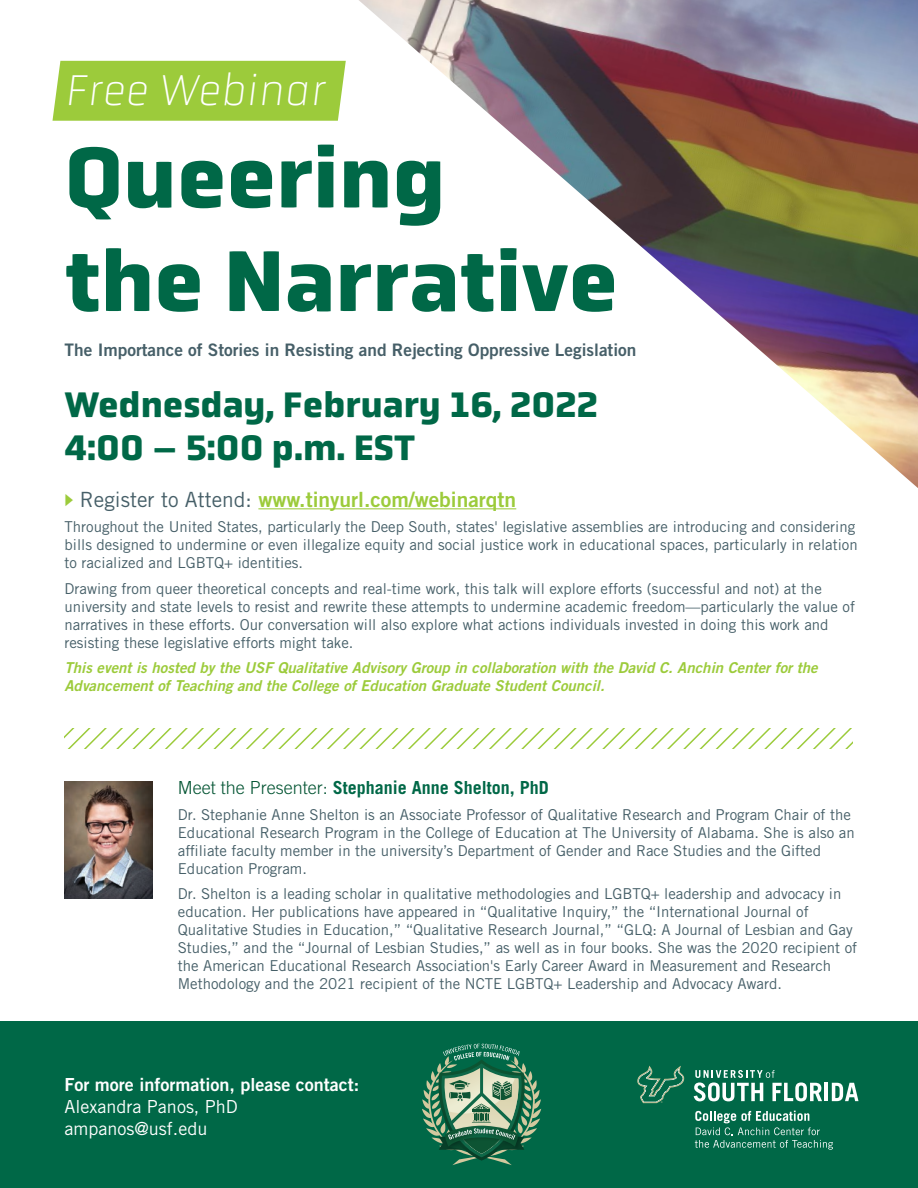
<style>
.page{position:relative;width:918px;height:1188px;background:#fff}
.page>*{position:absolute;margin:0;border:0;box-sizing:border-box;transform-origin:0 0}
.t1{font:700 87px/103.5px "Obvia";color:#006847}
.t2{font:italic 100 45px "Obvia";color:#fff}
.t3{font:700 36px/43.2px "Obvia";color:#006847}
.t4{font:21px "Trade Gothic LT Std Bd 2";color:#9ccb3b}
.t5{font:700 18px "Trade Gothic LT Std";color:#006847}
.t6{font:18px "Trade Gothic LT Std Bd 2";color:#fff}
.t7{font:18px/21.6px "Trade Gothic LT Std";color:#fff}
.t8{font:17.25px "Trade Gothic LT Std Bd 2";color:#465f68}
.t9{font:15px/18px "Trade Gothic LT Std";color:#465f68}
.t10{font:15px/18px "Trade Gothic LT Std Bd 2 Obl";color:#9ccb3b}
.s1{font-family:"Trade Gothic LT Std";color:#465f68}
.s2{font-weight:300;color:#005331}
</style>
<div class="page">
<div style="left:53px;top:61px;width:293px;height:60px;background:#9ccb3b"></div>
<hr style="left:258px;top:508px;width:258px;height:1px;background:#9ccb3b">
<img style="left:64px;top:781px;width:88px;height:117px">
<div style="left:0;top:1021px;width:918px;height:167px;background:#006847"></div>
<svg style="left:637px;top:1066px;width:47px;height:37px"></svg>
<svg style="left:694px;top:1070px;width:128px;height:31px"></svg>
<hr style="left:825px;top:1083px;width:3px;height:18px;background:#fff">
<svg style="left:832px;top:1083px;width:27px;height:18px"></svg>
<svg style="left:695px;top:1111px;width:138px;height:39px"></svg>
<img style="left:359px;top:0;width:559px;height:488px">
<svg style="left:64px;top:728px;width:788px;height:20px"></svg>
<svg style="left:422px;top:1044px;width:119px;height:121px"></svg>
<h2 class="t2" style="left:65px;top:65px;width:261px">Free Webinar</h2>
<h1 class="t1" style="left:65px;top:126px;width:555px">Queering<br>the Narrative</h1>
<p class="t8" style="left:65px;top:339px;width:573px">The Importance of Stories in Resisting and Rejecting Oppressive Legislation</p>
<h3 class="t3" style="left:64px;top:383px;width:535px">Wednesday, February 16, 2022<br>4:00 – 5:00 p.m. EST</h3>
<h3 class="t4" style="left:80px;top:486px;width:438px"><span class="s1">Register to Attend:</span> www.tinyurl.com/webinarqtn</h3>
<p class="t9" style="left:64px;top:518px;width:795px">Throughout the United States, particularly the Deep South, states' legislative assemblies are introducing and considering bills designed to undermine or even illegalize equity and social justice work in educational spaces, particularly in relation to racialized and LGBTQ+ identities.</p>
<p class="t9" style="left:64px;top:579px;width:792px">Drawing from queer theoretical concepts and real-time work, this talk will explore efforts (successful and not) at the university and state levels to resist and rewrite these attempts to undermine academic freedom—particularly the value of narratives in these efforts. Our conversation will also explore what actions individuals invested in doing this work and resisting these legislative efforts might take.</p>
<p class="t10" style="left:64px;top:659px;width:755px">This event is hosted by the USF Qualitative Advisory Group in collaboration with the David C. Anchin Center for the<br>Advancement of Teaching and the College of Education Graduate Student Council.</p>
<p class="t5" style="left:178px;top:777px;width:373px"><span class="s2">Meet the Presenter:</span> Stephanie Anne Shelton, PhD</p>
<p class="t9" style="left:178px;top:805px;width:678px">Dr. Stephanie Anne Shelton is an Associate Professor of Qualitative Research and Program Chair of the Educational Research Program in the College of Education at The University of Alabama. She is also an affiliate faculty member in the university’s Department of Gender and Race Studies and the Gifted Education Program.</p>
<p class="t9" style="left:178px;top:885px;width:681px">Dr. Shelton is a leading scholar in qualitative methodologies and LGBTQ+ leadership and advocacy in education. Her publications have appeared in “Qualitative Inquiry,” the “International Journal of Qualitative Studies in Education,” “Qualitative Research Journal,” “GLQ: A Journal of Lesbian and Gay Studies,” and the “Journal of Lesbian Studies,” as well as in four books. She was the 2020 recipient of the American Educational Research Association's Early Career Award in Measurement and Research Methodology and the 2021 recipient of the NCTE LGBTQ+ Leadership and Advocacy Award.</p>
<p class="t6" style="left:64px;top:1074px;width:296px">For more information, please contact:</p>
<p class="t7" style="left:64px;top:1096px;width:175px">Alexandra Panos, PhD ampanos@usf.edu</p>
</div>
